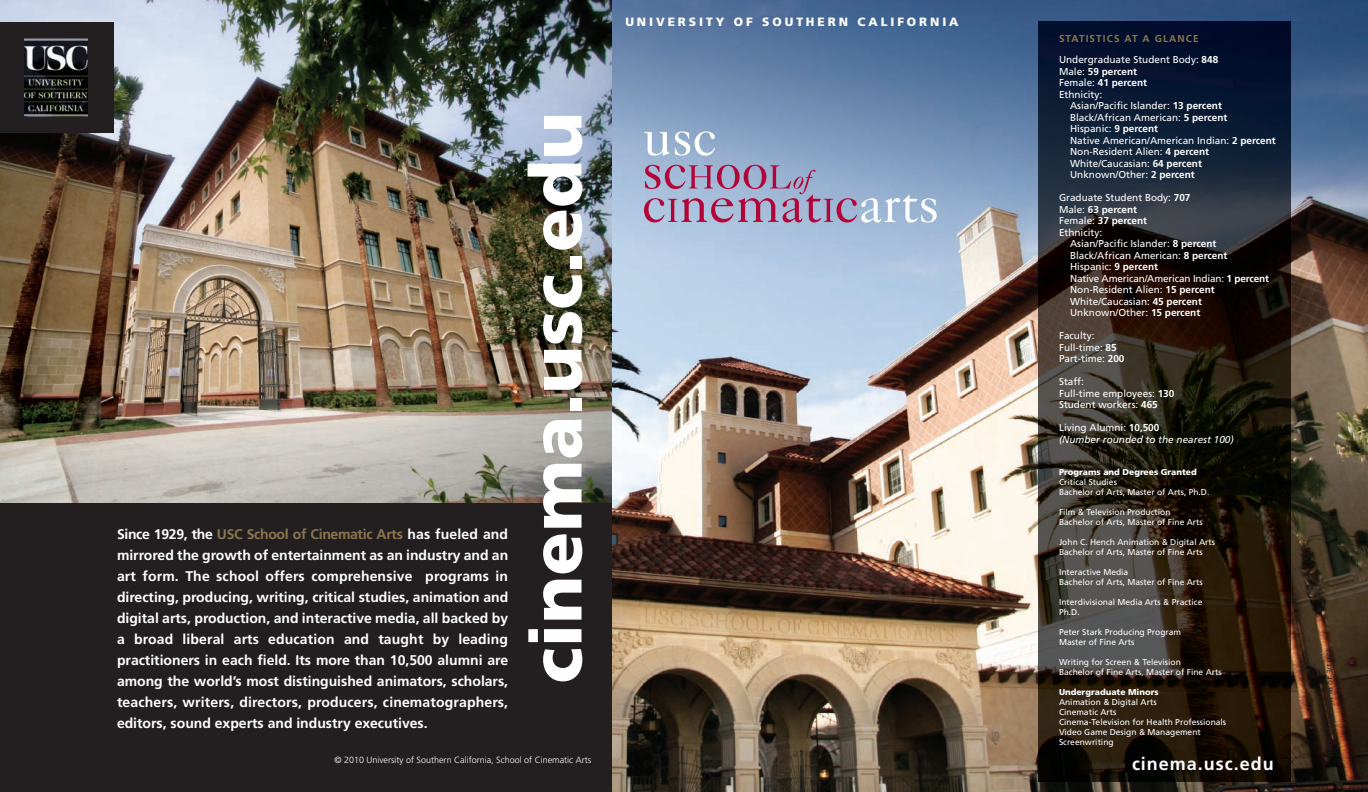
<style>
.page{position:relative;width:1368px;height:792px;background:#fff}
.page>*{position:absolute;margin:0;border:0;box-sizing:border-box;transform-origin:0 0}
.t1{font:900 72px "Frutiger";color:#fff}
.t2{font:700 18px "Frutiger";letter-spacing:.055em;color:#fff}
.t3{font:700 14px/21px "Frutiger";color:#fff;text-align:justify}
.t4{font:900 12px "Frutiger";letter-spacing:.245em;color:#fff}
.t5{font:10px/11.5px "Frutiger";color:#fff}
.t6{font:italic 10px/11.5px "Frutiger";color:#fff}
.t7{font:700 10px "Frutiger";letter-spacing:.11em;color:#8a774e}
.t8{font:300 9px "Frutiger";color:#fff}
.t9{font:8.5px/10px "Frutiger";color:#fff}
.t10{font:900 8.5px "Frutiger";color:#fff}
.t11{font:italic 8px "Frutiger";color:#231f20}
.s1{color:#8a774e}
.s2{font-weight:700}
.s3{font-style:normal}
.s4{font-weight:700;font-style:normal}
</style>
<div class="page">
<div style="left:0;top:0;width:612px;height:792px;background:#231f20"></div>
<img style="left:0;top:0;width:612px;height:503px">
<img style="left:612px;top:0;width:756px;height:792px">
<svg style="left:644px;top:131px;width:293px;height:92px;background:#9b9fc0"></svg>
<img style="left:1038px;top:21px;width:252px;height:761px">
<div style="left:0;top:22px;width:114px;height:111px;background:#231f20"></div>
<img style="left:24px;top:38px;width:63px;height:79px">
<p class="t4" style="left:625px;top:17px;width:335px">UNIVERSITY OF SOUTHERN CALIFORNIA</p>
<p class="t3" style="left:117px;top:525px;width:393px">Since 1929, the <span class="s1">USC School of Cinematic Arts</span> has fueled and mirrored the growth of entertainment as an industry and an art form. The school offers comprehensive programs in directing, producing, writing, critical studies, animation and digital arts, production, and interactive media, all backed by a broad liberal arts education and taught by leading practitioners in each field. Its more than 10,500 alumni are among the world’s most distinguished animators, scholars, teachers, writers, directors, producers, cinematographers, editors, sound experts and industry executives.</p>
<h1 class="t1" style="left:528px;top:684px;width:573px;rotate:-90deg">cinema.usc.edu</h1>
<p class="t8" style="left:334px;top:756px;width:258px">© 2010 University of Southern California, School of Cinematic Arts</p>
<p class="t7" style="left:1059px;top:35px;width:141px">STATISTICS AT A GLANCE</p>
<p class="t5" style="left:1059px;top:55px;width:161px">Undergraduate Student Body: <span class="s2">848<br></span>Male: <span class="s2">59 percent<br></span>Female: <span class="s2">41 percent<br></span>Ethnicity:</p>
<p class="t5" style="left:1070px;top:101px;width:207px">Asian/Pacific Islander: <span class="s2">13 percent<br></span>Black/African American: <span class="s2">5 percent<br></span>Hispanic: <span class="s2">9 percent<br></span>Native American/American Indian: <span class="s2">2 percent<br></span>Non-Resident Alien: <span class="s2">4 percent<br></span>White/Caucasian: <span class="s2">64 percent<br></span>Unknown/Other: <span class="s2">2 percent</span></p>
<p class="t5" style="left:1059px;top:193px;width:133px">Graduate Student Body: <span class="s2">707<br></span>Male: <span class="s2">63 percent<br></span>Female: <span class="s2">37 percent<br></span>Ethnicity:</p>
<p class="t5" style="left:1070px;top:239px;width:200px">Asian/Pacific Islander: <span class="s2">8 percent<br></span>Black/African American: <span class="s2">8 percent<br></span>Hispanic: <span class="s2">9 percent<br></span>Native American/American Indian: <span class="s2">1 percent<br></span>Non-Resident Alien: <span class="s2">15 percent<br></span>White/Caucasian: <span class="s2">45 percent<br></span>Unknown/Other: <span class="s2">15 percent</span></p>
<p class="t5" style="left:1059px;top:331px;width:67px">Faculty:<br>Full-time: <span class="s2">85<br></span>Part-time: <span class="s2">200</span></p>
<p class="t5" style="left:1059px;top:377px;width:117px">Staff:<br>Full-time employees: <span class="s2">130<br></span>Student workers: <span class="s2">465</span></p>
<p class="t6" style="left:1059px;top:423px;width:176px"><span class="s3">Living Alumni:</span> <span class="s4">10,500<br></span>(Number rounded to the nearest 100)</p>
<p class="t10" style="left:1059px;top:469px;width:139px">Programs and Degrees Granted</p>
<p class="t9" style="left:1059px;top:478px;width:152px">Critical Studies<br>Bachelor of Arts, Master of Arts, Ph.D.</p>
<p class="t9" style="left:1059px;top:508px;width:145px">Film &amp; Television Production<br>Bachelor of Arts, Master of Fine Arts</p>
<p class="t9" style="left:1059px;top:538px;width:158px">John C. Hench Animation &amp; Digital Arts<br>Bachelor of Arts, Master of Fine Arts</p>
<p class="t9" style="left:1059px;top:568px;width:145px">Interactive Media<br>Bachelor of Arts, Master of Fine Arts</p>
<p class="t9" style="left:1059px;top:598px;width:145px">Interdivisional Media Arts &amp; Practice<br>Ph.D.</p>
<p class="t9" style="left:1059px;top:628px;width:124px">Peter Stark Producing Program<br>Master of Fine Arts</p>
<p class="t9" style="left:1059px;top:658px;width:164px">Writing for Screen &amp; Television<br>Bachelor of Fine Arts, Master of Fine Arts</p>
<p class="t10" style="left:1059px;top:689px;width:101px">Undergraduate Minors</p>
<p class="t9" style="left:1059px;top:698px;width:169px">Animation &amp; Digital Arts<br>Cinematic Arts<br>Cinema-Television for Health Professionals<br>Video Game Design &amp; Management<br>Screenwriting</p>
<h2 class="t2" style="left:1132px;top:756px;width:143px">cinema.usc.edu</h2>
<p class="t11" style="left:1326px;top:756px;width:108px;rotate:-90deg">(stats all current as of 3/1/10)</p>
</div>
